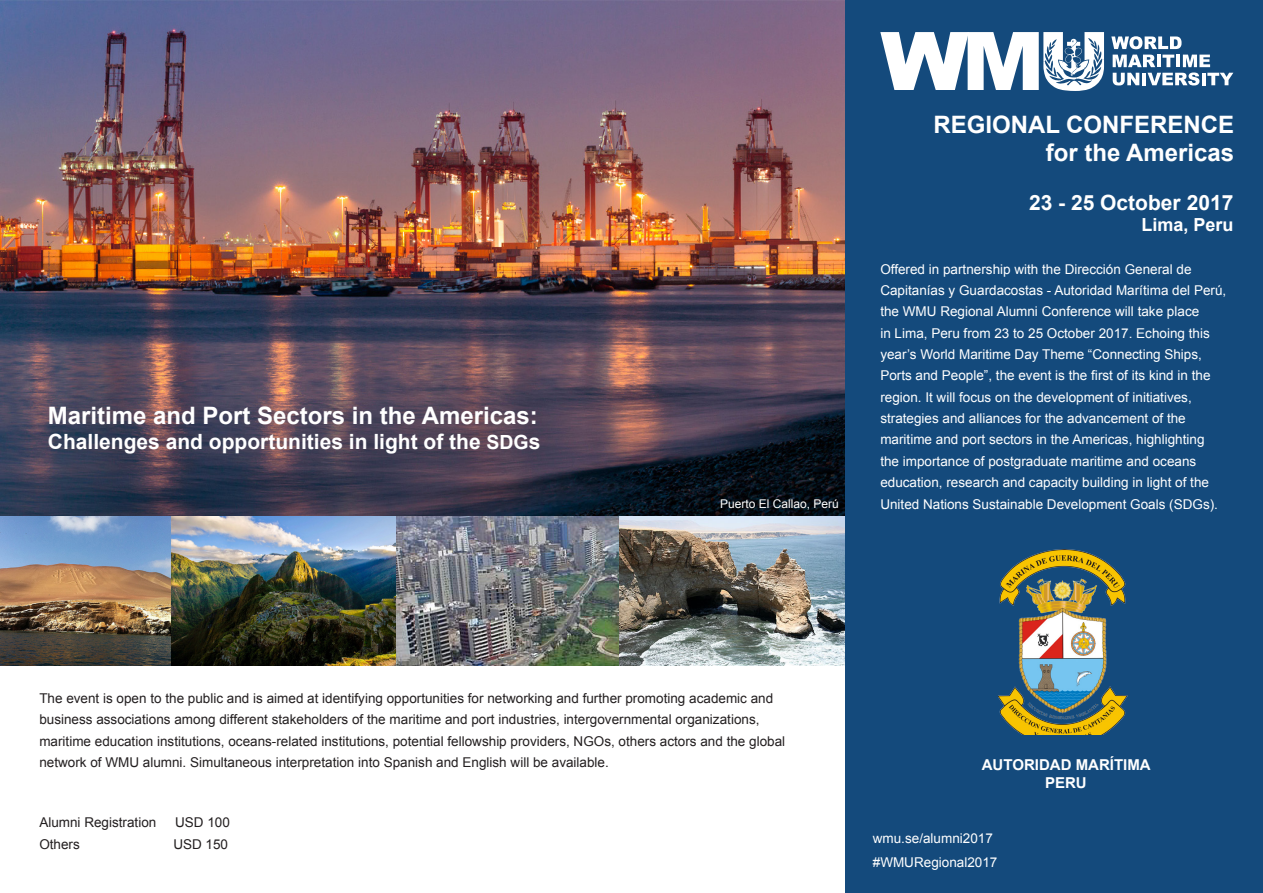
<style>
.page{position:relative;width:1263px;height:893px;background:#fff}
.page>*{position:absolute;margin:0;border:0;box-sizing:border-box;transform-origin:0 0}
.t1{font:700 24px/28.8px "Arial";color:#fff;text-align:right}
.t2{font:700 21px "Arial";color:#fff}
.t3{font:700 18px "Arial";color:#fff}
.t4{font:700 15px/18px "Arial";color:#fff;text-align:center}
.t5{font:13.5px/21.3px "Arial";color:#fff}
.t6{font:13.5px/21.3px "Arial";color:#231f20}
.t7{font:12px "Arial";color:#fff}
.s1{font-size:19.5px}
</style>
<div class="page">
<img style="left:170px;top:515px;width:226px;height:150px">
<img style="left:396px;top:515px;width:224px;height:150px">
<img style="left:0;top:515px;width:170px;height:150px">
<img style="left:620px;top:515px;width:226px;height:150px">
<img style="left:0;top:0;width:846px;height:515px">
<div style="left:846px;top:0;width:417px;height:893px;background:#144a7c"></div>
<svg style="left:1111px;top:36px;width:70px;height:13px"></svg>
<svg style="left:1113px;top:55px;width:120px;height:30px"></svg>
<svg style="left:880px;top:32px;width:224px;height:59px"></svg>
<img style="left:999px;top:549px;width:129px;height:186px">
<p class="t1" style="left:48px;top:402px;width:491px">Maritime and Port Sectors in the Americas:</p>
<p class="t2" style="left:48px;top:428px;width:494px">Challenges and opportunities in light of the <span class="s1">SDG</span>s</p>
<p class="t7" style="left:720px;top:496px;width:120px">Puerto El Callao, Perú</p>
<p class="t1" style="left:933px;top:110px;width:302px">REGIONAL CONFERENCE for the Americas</p>
<p class="t2" style="left:1029px;top:188px;width:206px">23 - 25 October 2017</p>
<p class="t3" style="left:1141px;top:213px;width:94px">Lima, Peru</p>
<p class="t5" style="left:880px;top:259px;width:347px">Offered in partnership with the Dirección General de Capitanías y Guardacostas - Autoridad Marítima del Perú, the WMU Regional Alumni Conference will take place<br>in Lima, Peru from 23 to 25 October 2017. Echoing this year’s World Maritime Day Theme “Connecting Ships, Ports and People”, the event is the first of its kind in the region. It will focus on the development of initiatives, strategies and alliances for the advancement of the maritime and port sectors in the Americas, highlighting the importance of postgraduate maritime and oceans education, research and capacity building in light of the United Nations Sustainable Development Goals (SDGs).</p>
<p class="t6" style="left:39px;top:688px;width:747px">The event is open to the public and is aimed at identifying opportunities for networking and further promoting academic and business associations among different stakeholders of the maritime and port industries, intergovernmental organizations, maritime education institutions, oceans-related institutions, potential fellowship providers, NGOs, others actors and the global network of WMU alumni. Simultaneous interpretation into Spanish and English will be available.</p>
<p class="t6" style="left:39px;top:812px;width:119px">Alumni Registration</p>
<p class="t6" style="left:175px;top:812px;width:56px">USD 100</p>
<p class="t6" style="left:39px;top:833px;width:42px">Others</p>
<p class="t6" style="left:173px;top:833px;width:56px">USD 150</p>
<p class="t4" style="left:982px;top:757px;width:170px">AUTORIDAD MARÍTIMA<br>PERU</p>
<p class="t5" style="left:873px;top:827px;width:126px;line-height:23.7px">wmu.se/alumni2017 #WMURegional2017</p>
</div>
